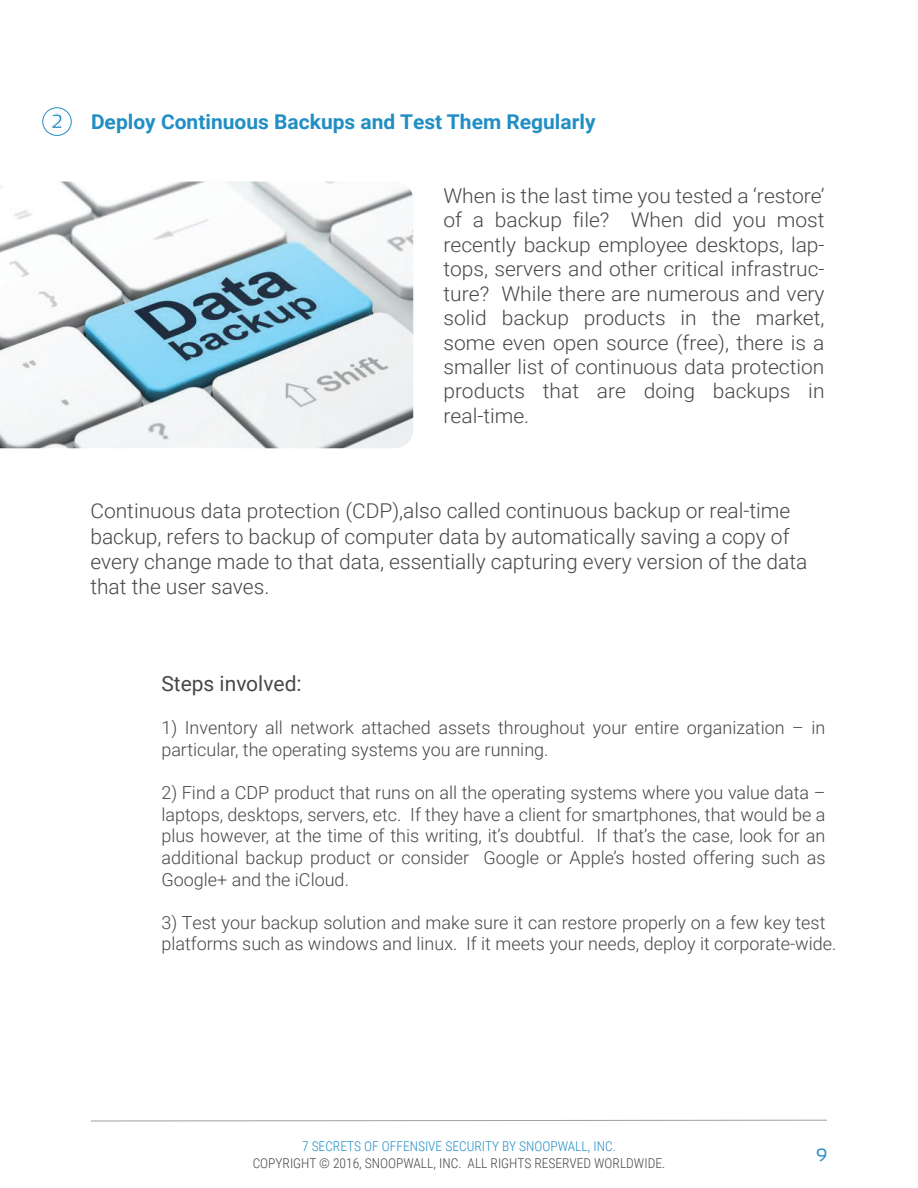
<style>
.page{position:relative;width:918px;height:1188px;background:#fff}
.page>*{position:absolute;margin:0;border:0;box-sizing:border-box;transform-origin:0 0}
.t1{font:300 21px/25.2px "Roboto";color:#464747}
.t2{font:21px "Roboto";color:#464747}
.t3{font:300 20.4px/24.5px "Roboto";color:#464747;text-align:justify}
.t4{font:700 20.4px "Roboto";color:#218ec4}
.t5{font:700 20.4px "Sansation";color:#218ec4}
.t6{font:300 18px/21.6px "Roboto";color:#464747}
.t7{font:18px "Sansation";color:#218ec4}
.t8{font:300 13.5px "Roboto Condensed";color:#464747}
.t9{font:300 13.5px "Roboto Condensed";color:#218ec4}
.s1{font-size:20.4px}
</style>
<div class="page">
<svg style="left:91px;top:1120px;width:736px;height:1px"></svg>
<div style="left:43px;top:108px;width:28px;height:28px;border:1px solid #218ec4;border-radius:50%"></div>
<img style="left:0;top:181px;width:413px;height:267px">
<p class="t5" style="left:51px;top:110px;width:14px">2</p>
<p class="t4" style="left:91px;top:108px;width:506px">Deploy Continuous Backups and Test Them Regularly</p>
<p class="t3" style="left:443px;top:183px;width:383px">When is the last time you tested a ‘restore’ of a backup file? When did you most recently backup employee desktops, lap&shy;tops, servers and other critical infrastruc&shy;ture? While there are numerous and very solid backup products in the market, some even open source (free), there is a smaller list of continuous data protection products that are doing backups in real-time.</p>
<p class="t1" style="left:90px;top:498px;width:719px"><span class="s1">Continuous data protection (CDP),</span>also called continuous backup or real-time backup, refers to backup of computer data by automatically saving a copy of every change made to that data, essentially capturing every version of the data that the user saves.</p>
<p class="t2" style="left:161px;top:669px;width:142px">Steps involved:</p>
<p class="t6" style="left:161px;top:717px;width:666px">1) Inventory all network attached assets throughout your entire organization – in particular, the operating systems you are running.</p>
<p class="t6" style="left:161px;top:781px;width:666px;text-align:justify">2) Find a CDP product that runs on all the operating systems where you value data – laptops, desktops, servers, etc. If they have a client for smartphones, that would be a plus however, at the time of this writing, it’s doubtful. If that’s the case, look for an additional backup product or consider Google or Apple’s hosted offering such as Google+ and the iCloud.</p>
<p class="t6" style="left:161px;top:911px;width:677px">3) Test your backup solution and make sure it can restore properly on a few key test platforms such as windows and linux. If it meets your needs, deploy it corporate-wide.</p>
<p class="t9" style="left:302px;top:1137px;width:315px">7 SECRETS OF OFFENSIVE SECURITY BY SNOOPWALL, INC.</p>
<p class="t8" style="left:253px;top:1153px;width:414px">COPYRIGHT © 2016, SNOOPWALL, INC. ALL RIGHTS RESERVED WORLDWIDE.</p>
<p class="t7" style="left:816px;top:1144px;width:13px">9</p>
</div>
